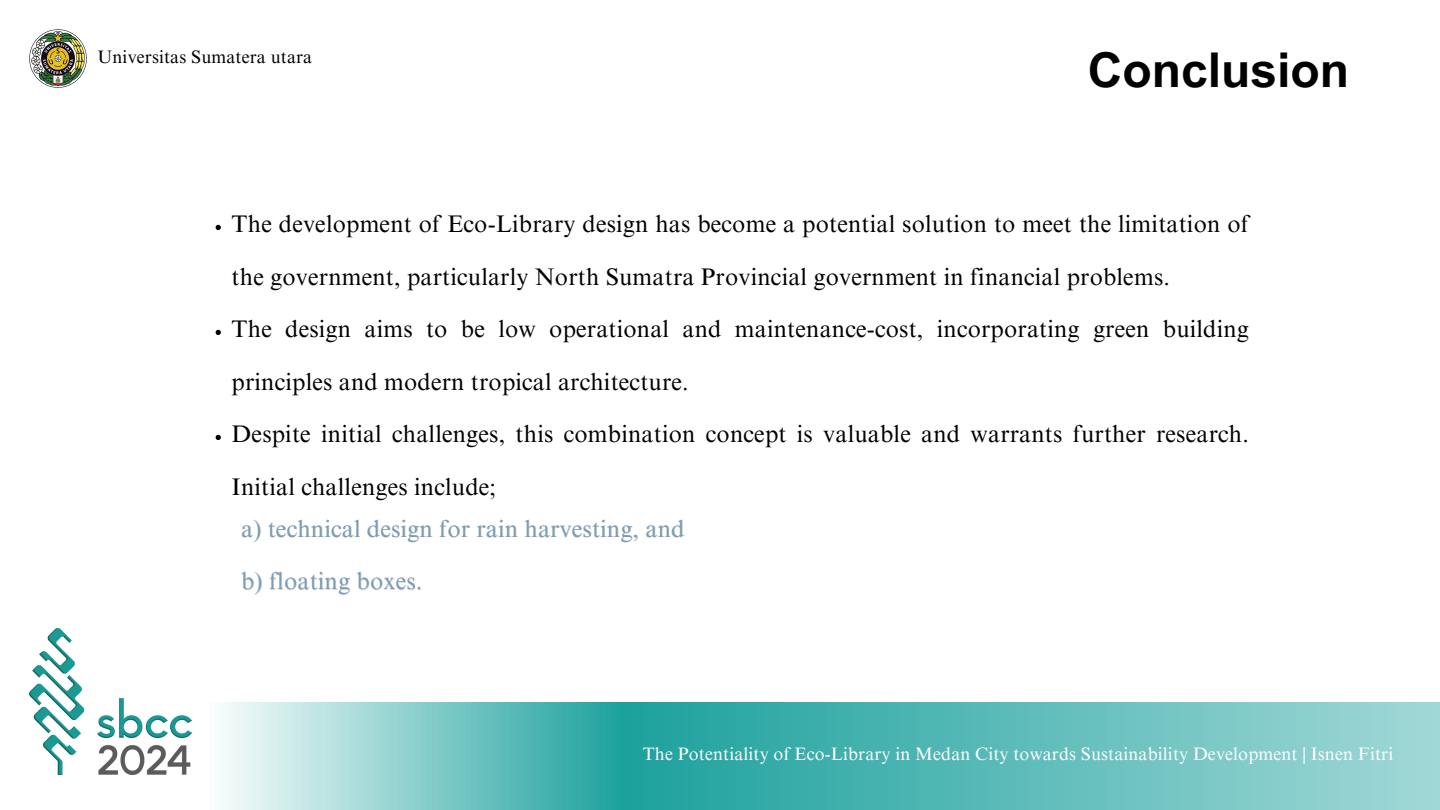
<style>
.page{position:relative;width:1440px;height:810px;background:#fff}
.page>*{position:absolute;margin:0;border:0;box-sizing:border-box;transform-origin:0 0}
.t1{font:700 48px "Arial MT Pro";color:#000}
.t2{font:24px/52.5px "Times NRMT Pro";letter-spacing:.01em;color:#000}
.t3{font:24px/52.5px "Times NRMT Pro";letter-spacing:.01em;color:#7f9cb1}
.t4{font:18px "Times NRMT Pro";letter-spacing:.01em;color:#fff}
.t5{font:18px "Times NRMT Pro";letter-spacing:.01em;color:#000}
.s1{color:rgb(127 156 177/.4)}
</style>
<div class="page">
<svg style="left:225px;top:703px;width:1215px;height:107px;background:#6cc2bf"></svg>
<img style="left:29px;top:629px;width:162px;height:146px">
<img style="left:29px;top:30px;width:58px;height:58px">
<svg style="left:216px;top:225px;width:5px;height:5px"></svg>
<svg style="left:216px;top:330px;width:5px;height:5px"></svg>
<svg style="left:216px;top:435px;width:5px;height:5px"></svg>
<p class="t5" style="left:98px;top:50px;width:216px">Universitas Sumatera utara</p>
<h1 class="t1" style="left:1088px;top:52px;width:263px">Conclusion</h1>
<p class="t2" style="left:232px;top:201px;width:1019px">The development of Eco-Library design has become a potential solution to meet the limitation of the government, particularly North Sumatra Provincial government in financial problems.</p>
<h2 class="t2" style="left:232px;top:306px;width:1019px">The design aims to be low operational and maintenance-cost, incorporating green building principles and modern tropical architecture.</h2>
<p class="t2" style="left:232px;top:411px;width:1019px">Despite initial challenges, this combination concept is valuable and warrants further research.<br>Initial challenges include;</p>
<p class="t3" style="left:241px;top:506px;width:445px">a) technical design for rain harvesting, and <span class="s1">b)</span> floating boxes.</p>
<p class="t4" style="left:643px;top:747px;width:752px">The Potentiality of Eco-Library in Medan City towards Sustainability Development | Isnen Fitri</p>
</div>
